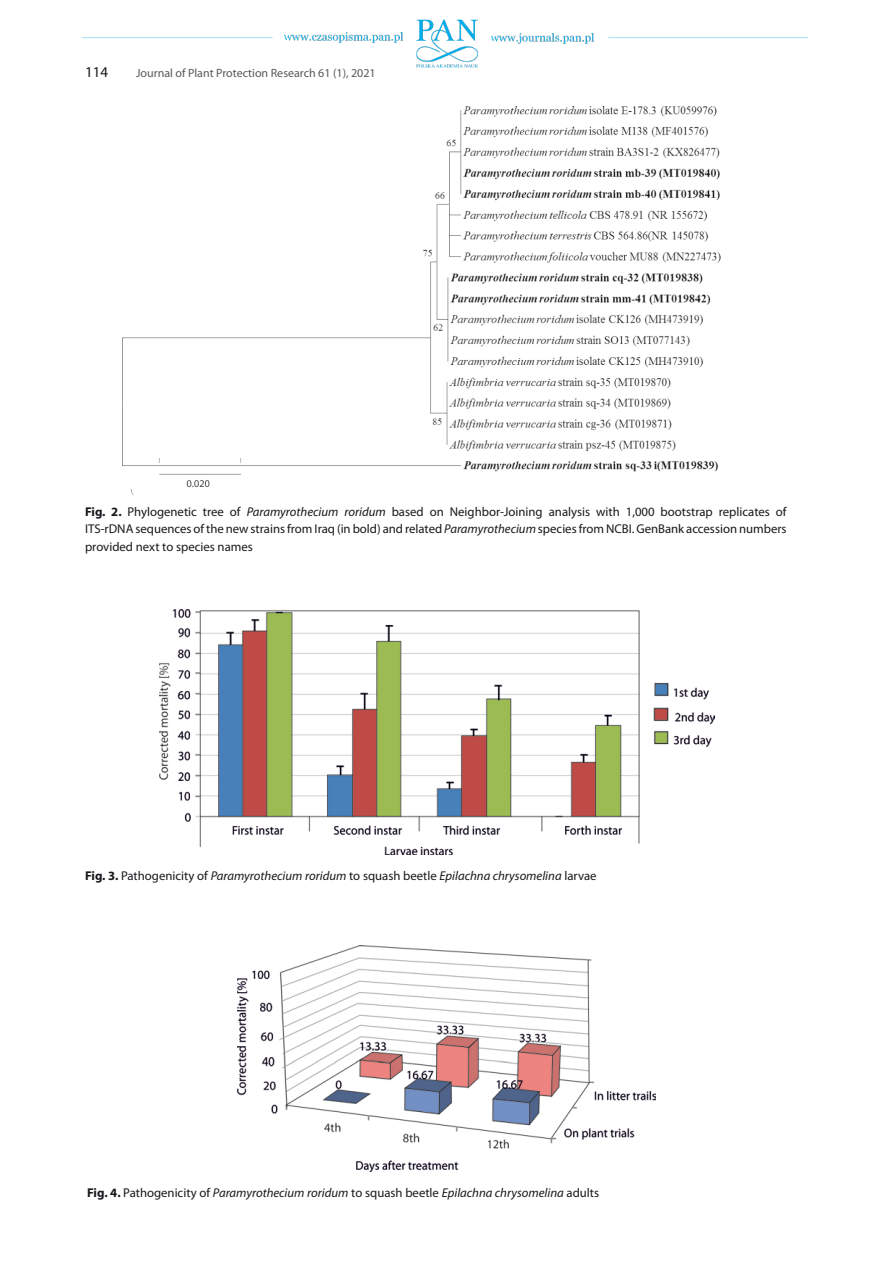
<style>
.page{position:relative;width:893px;height:1263px;background:#fff}
.page>*{position:absolute;margin:0;border:0;box-sizing:border-box;transform-origin:0 0}
.t1{font:15px "Myriad Pro";color:#1a171c}
.t2{font:12.75px/17.2px "Myriad Pro";color:#1a171c;text-align:justify}
.t3{font:italic 12.75px "Myriad Pro";color:#1a171c}
.t4{font:12px "Myriad Pro";color:#58585a}
.s1{font-weight:700}
.s2{font-style:italic}
.s3{font-weight:700;font-style:normal}
.s4{font-style:normal}
</style>
<div class="page">
<img style="left:82px;top:19px;width:727px;height:49px">
<img style="left:237px;top:945px;width:419px;height:226px">
<img style="left:123px;top:106px;width:598px;height:389px">
<img style="left:160px;top:610px;width:554px;height:244px">
<p class="t1" style="left:85px;top:63px;width:25px">114</p>
<p class="t4" style="left:136px;top:66px;width:241px">Journal of Plant Protection Research 61 (1), 2021</p>
<p class="t2" style="left:85px;top:503px;width:703px"><span class="s1">Fig. 2.</span> Phylogenetic tree of <span class="s2">Paramyrothecium roridum</span> based on Neighbor-Joining analysis with 1,000 bootstrap replicates of ITS-rDNA sequences of the new strains from Iraq (in bold) and related <span class="s2">Paramyrothecium</span> species from NCBI. GenBank accession numbers provided next to species names</p>
<p class="t3" style="left:85px;top:868px;width:513px"><span class="s3">Fig. 3.</span> <span class="s4">Pathogenicity of</span> Paramyrothecium roridum <span class="s4">to squash beetle</span> Epilachna chrysomelina <span class="s4">larvae</span></p>
<p class="t3" style="left:87px;top:1185px;width:513px"><span class="s3">Fig. 4.</span> <span class="s4">Pathogenicity of</span> Paramyrothecium roridum <span class="s4">to squash beetle</span> Epilachna chrysomelina <span class="s4">adults</span></p>
</div>
